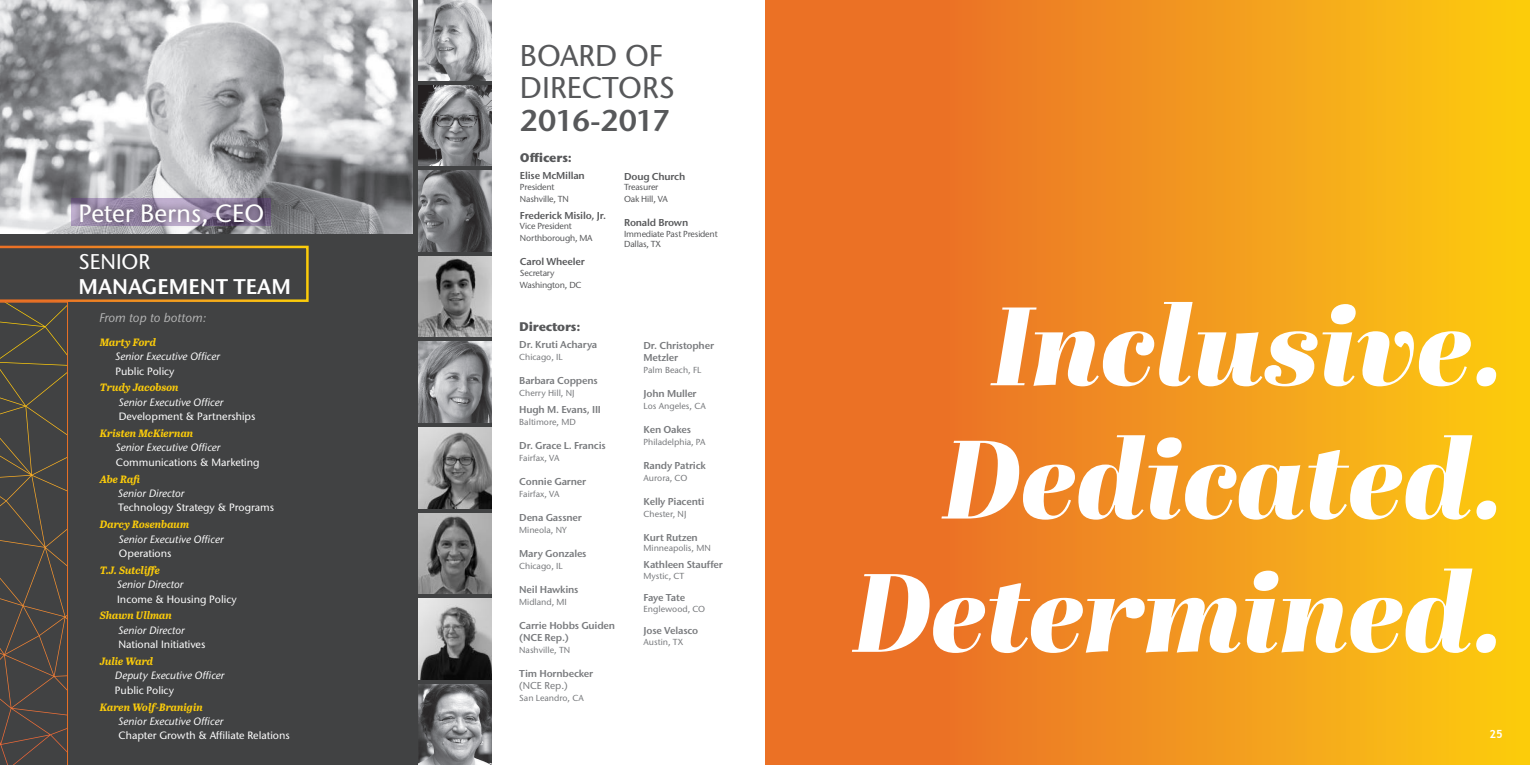
<style>
.page{position:relative;width:1530px;height:765px;background:#fff}
.page>*{position:absolute;margin:0;border:0;box-sizing:border-box;transform-origin:0 0}
.t1{font:italic 111.12px/133.2px "Abril Fatface";letter-spacing:-.005em;color:#fff;text-align:right}
.t2{font:500 30px/32.5px "Stone Sans ITC Std";color:#57585a}
.t3{font:600 30px "Stone Sans ITC Std";letter-spacing:-.035em;color:#57585a}
.t4{font:500 24.88px "Stone Sans ITC Std";color:#fff}
.t5{font:600 21.25px "Stone Sans ITC Std";color:#fff}
.t6{font:500 21.25px "Stone Sans ITC Std";color:#fff}
.t7{font:700 12.5px "Stone Sans ITC Std";letter-spacing:-.02em;color:#57585a}
.t8{font:italic 500 12.5px "Stone Sans ITC Std";letter-spacing:-.005em;color:#fff}
.t9{font:700 11.25px "Trebuchet MS";color:#fff}
.t10{font:500 10.62px "Stone Sans ITC Std";color:#fff}
.t11{font:italic 500 10.62px "Stone Sans ITC Std";color:#fff}
.t12{font:italic 700 10.62px "Abril Text";letter-spacing:-.005em;color:#fccc0a}
.t13{font:600 10px/12px "Stone Sans ITC Std";letter-spacing:-.02em;color:#787a7d}
.t14{font:600 10px "Stone Sans ITC Std";letter-spacing:-.02em;color:#57585a}
.t15{font:500 10px "Stone Sans ITC Std";color:#787a7d}
.t16{font:600 10px "Stone Sans ITC Std";letter-spacing:-.04em;color:#787a7d}
.t17{font:500 8.75px "Stone Sans ITC Std";color:#787a7d}
.t18{font:500 8.75px/12px "Stone Sans ITC Std";letter-spacing:-.02em;color:#57585a}
</style>
<div class="page">
<div style="left:765px;top:0;width:765px;height:765px;background:linear-gradient(to right,#e8612a,#fbc812)"></div>
<div style="left:0;top:0;width:492px;height:765px;background:#414243"></div>
<img style="left:0;top:0;width:412px;height:234px">
<img style="left:419px;top:0;width:73px;height:80px">
<img style="left:419px;top:85px;width:73px;height:81px">
<img style="left:419px;top:171px;width:73px;height:80px">
<img style="left:419px;top:513px;width:73px;height:81px">
<img style="left:419px;top:256px;width:73px;height:81px">
<img style="left:419px;top:599px;width:73px;height:80px">
<img style="left:419px;top:342px;width:73px;height:81px">
<img style="left:419px;top:428px;width:73px;height:80px">
<svg style="left:0;top:246px;width:309px;height:519px"></svg>
<div style="left:73px;top:196px;width:197px;height:37px;background:#231f20;opacity:.75"></div>
<img style="left:419px;top:684px;width:73px;height:81px">
<h3 class="t4" style="left:79px;top:198px;width:187px">Peter Berns, CEO</h3>
<h3 class="t6" style="left:79px;top:249px;width:73px">SENIOR</h3>
<h3 class="t5" style="left:79px;top:273px;width:214px">MANAGEMENT TEAM</h3>
<p class="t8" style="left:99px;top:310px;width:109px">From top to bottom:</p>
<p class="t12" style="left:100px;top:334px;width:58px">Marty Ford</p>
<p class="t11" style="left:116px;top:350px;width:106px">Senior Executive Officer</p>
<p class="t10" style="left:116px;top:364px;width:61px">Public Policy</p>
<p class="t12" style="left:100px;top:380px;width:80px">Trudy Jacobson</p>
<p class="t11" style="left:119px;top:396px;width:106px">Senior Executive Officer</p>
<p class="t10" style="left:119px;top:410px;width:138px">Development &amp; Partnerships</p>
<p class="t12" style="left:100px;top:426px;width:95px">Kristen McKiernan</p>
<p class="t11" style="left:116px;top:441px;width:106px">Senior Executive Officer</p>
<p class="t10" style="left:116px;top:456px;width:145px">Communications &amp; Marketing</p>
<p class="t12" style="left:100px;top:471px;width:44px">Abe Rafi</p>
<p class="t11" style="left:118px;top:487px;width:68px">Senior Director</p>
<p class="t10" style="left:118px;top:501px;width:158px">Technology Strategy &amp; Programs</p>
<p class="t12" style="left:100px;top:517px;width:91px">Darcy Rosenbaum</p>
<p class="t11" style="left:119px;top:532px;width:106px">Senior Executive Officer</p>
<p class="t10" style="left:119px;top:547px;width:54px">Operations</p>
<p class="t12" style="left:100px;top:562px;width:62px">T.J. Sutcliffe</p>
<p class="t11" style="left:117px;top:578px;width:68px">Senior Director</p>
<p class="t10" style="left:117px;top:592px;width:121px">Income &amp; Housing Policy</p>
<p class="t12" style="left:100px;top:608px;width:74px">Shawn Ullman</p>
<p class="t11" style="left:118px;top:624px;width:68px">Senior Director</p>
<p class="t10" style="left:118px;top:638px;width:88px">National Initiatives</p>
<p class="t12" style="left:100px;top:653px;width:55px">Julie Ward</p>
<p class="t11" style="left:115px;top:669px;width:111px">Deputy Executive Officer</p>
<p class="t10" style="left:115px;top:683px;width:61px">Public Policy</p>
<p class="t12" style="left:100px;top:699px;width:104px">Karen Wolf-Branigin</p>
<p class="t11" style="left:119px;top:715px;width:106px">Senior Executive Officer</p>
<p class="t10" style="left:119px;top:729px;width:173px">Chapter Growth &amp; Affiliate Relations</p>
<h2 class="t2" style="left:520px;top:39px;width:156px">BOARD OF<br>DIRECTORS</h2>
<h2 class="t3" style="left:520px;top:102px;width:152px">2016-2017</h2>
<p class="t7" style="left:520px;top:150px;width:53px">Officers:</p>
<p class="t14" style="left:520px;top:170px;width:66px">Elise McMillan</p>
<p class="t18" style="left:520px;top:181px;width:50px">President<br>Nashville, TN</p>
<p class="t14" style="left:520px;top:209px;width:88px">Frederick Misilo, Jr.</p>
<p class="t18" style="left:520px;top:220px;width:74px">Vice President<br>Northborough, MA</p>
<p class="t14" style="left:520px;top:256px;width:66px">Carol Wheeler</p>
<p class="t18" style="left:520px;top:267px;width:63px">Secretary<br>Washington, DC</p>
<p class="t14" style="left:624px;top:170px;width:63px">Doug Church</p>
<p class="t18" style="left:624px;top:181px;width:45px">Treasurer<br>Oak Hill, VA</p>
<p class="t14" style="left:624px;top:217px;width:66px">Ronald Brown</p>
<p class="t18" style="left:624px;top:229px;width:95px;line-height:10.5px">Immediate Past President<br>Dallas, TX</p>
<p class="t7" style="left:519px;top:318px;width:63px">Directors:</p>
<p class="t13" style="left:519px;top:338px;width:80px">Dr. Kruti Acharya</p>
<p class="t17" style="left:519px;top:352px;width:45px">Chicago, IL</p>
<p class="t13" style="left:519px;top:374px;width:80px">Barbara Coppens</p>
<p class="t17" style="left:519px;top:388px;width:57px">Cherry Hill, NJ</p>
<p class="t13" style="left:519px;top:403px;width:83px">Hugh M. Evans, III</p>
<p class="t17" style="left:519px;top:417px;width:58px">Baltimore, MD</p>
<p class="t13" style="left:519px;top:439px;width:88px">Dr. Grace L. Francis</p>
<p class="t17" style="left:519px;top:453px;width:42px">Fairfax, VA</p>
<p class="t13" style="left:519px;top:475px;width:68px">Connie Garner</p>
<p class="t17" style="left:519px;top:489px;width:42px">Fairfax, VA</p>
<p class="t13" style="left:519px;top:511px;width:64px">Dena Gassner</p>
<p class="t17" style="left:519px;top:525px;width:49px">Mineola, NY</p>
<p class="t13" style="left:519px;top:547px;width:69px">Mary Gonzales</p>
<p class="t17" style="left:519px;top:561px;width:45px">Chicago, IL</p>
<p class="t13" style="left:519px;top:583px;width:61px">Neil Hawkins</p>
<p class="t17" style="left:519px;top:597px;width:49px">Midland, MI</p>
<p class="t13" style="left:519px;top:619px;width:97px">Carrie Hobbs Guiden (NCE Rep.)</p>
<p class="t17" style="left:519px;top:645px;width:53px">Nashville, TN</p>
<p class="t13" style="left:519px;top:667px;width:75px">Tim Hornbecker</p>
<p class="t15" style="left:519px;top:679px;width:50px">(NCE Rep.)</p>
<p class="t17" style="left:519px;top:693px;width:66px">San Leandro, CA</p>
<p class="t13" style="left:644px;top:339px;width:72px">Dr. Christopher<br>Metzler</p>
<p class="t17" style="left:644px;top:364px;width:59px">Palm Beach, FL</p>
<p class="t13" style="left:644px;top:387px;width:55px">John Muller</p>
<p class="t17" style="left:644px;top:400px;width:64px">Los Angeles, CA</p>
<p class="t13" style="left:644px;top:423px;width:49px">Ken Oakes</p>
<p class="t17" style="left:644px;top:436px;width:63px">Philadelphia, PA</p>
<p class="t13" style="left:644px;top:459px;width:64px">Randy Patrick</p>
<p class="t17" style="left:644px;top:472px;width:45px">Aurora, CO</p>
<p class="t13" style="left:644px;top:495px;width:62px">Kelly Piacenti</p>
<p class="t17" style="left:644px;top:508px;width:44px">Chester, NJ</p>
<p class="t13" style="left:644px;top:531px;width:56px">Kurt Rutzen</p>
<p class="t17" style="left:644px;top:543px;width:69px">Minneapolis, MN</p>
<p class="t13" style="left:644px;top:559px;width:81px">Kathleen Stauffer</p>
<p class="t17" style="left:644px;top:570px;width:42px">Mystic, CT</p>
<p class="t16" style="left:644px;top:591px;width:43px">Faye Tate</p>
<p class="t17" style="left:644px;top:603px;width:63px">Englewood, CO</p>
<p class="t13" style="left:644px;top:625px;width:56px">Jose Velasco</p>
<p class="t17" style="left:644px;top:636px;width:41px">Austin, TX</p>
<h1 class="t1" style="left:853px;top:275px;width:654px">Inclusive.<br>Dedicated.<br>Determined.</h1>
<p class="t9" style="left:1489px;top:727px;width:15px">25</p>
</div>
